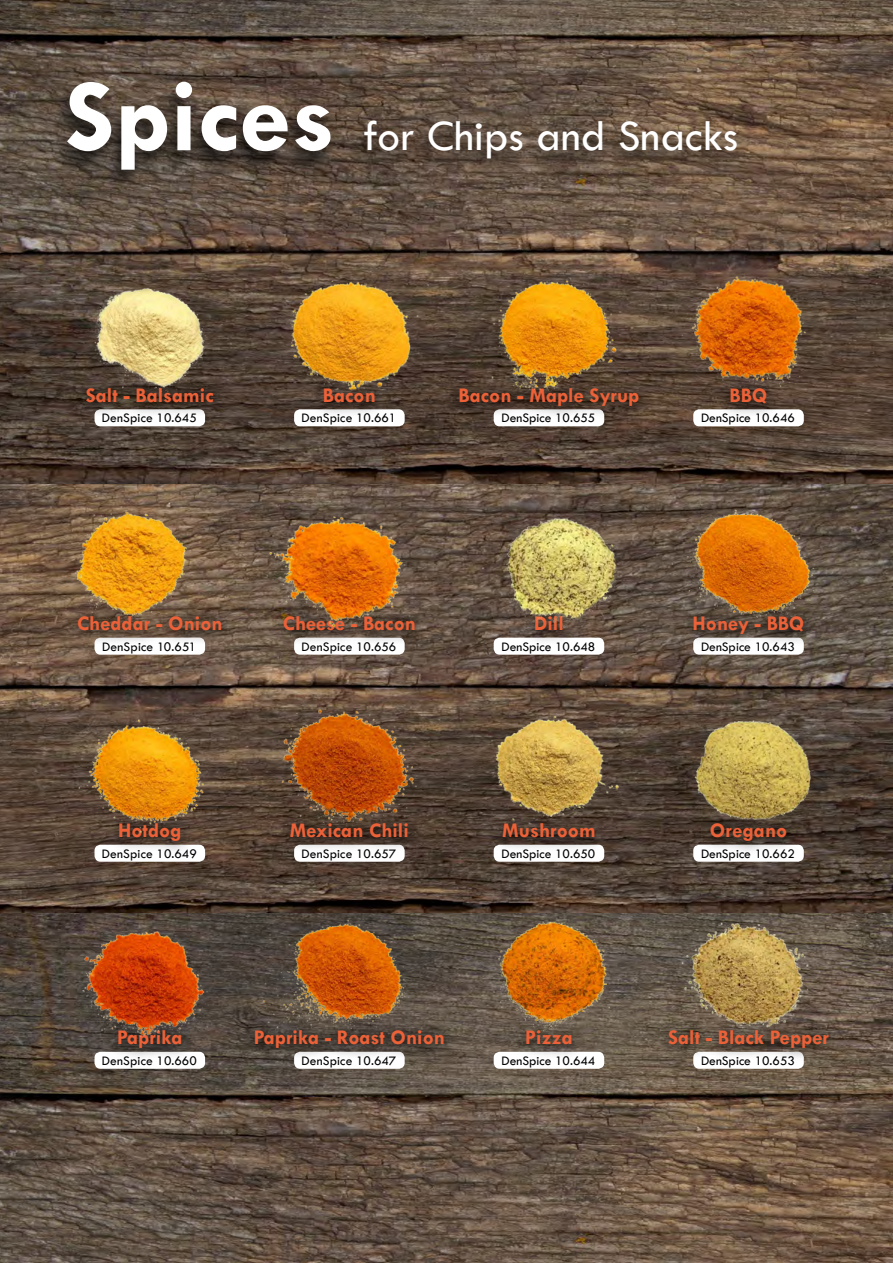
<style>
.page{position:relative;width:893px;height:1263px;background:#fff}
.page>*{position:absolute;margin:0;border:0;box-sizing:border-box;transform-origin:0 0}
.t1{font:700 105px "Tw Cen";color:#fff}
.t2{font:45px "Tw Cen";color:#fff}
.t3{font:700 21px "Tw Cen";color:#ec6138}
.t4{font:13.5px "Tw Cen";color:#000}
</style>
<div class="page">
<img style="left:0;top:913px;width:893px;height:350px">
<img style="left:0;top:483px;width:893px;height:430px">
<img style="left:0;top:0;width:893px;height:483px">
<div style="left:49px;top:80px;width:696px;height:115px;background:#000;opacity:.75"></div>
<div style="left:95px;top:409px;width:110px;height:17px;background:#fff;border-radius:6px"></div>
<svg style="left:73px;top:400px;width:153px;height:17px"></svg>
<img style="left:62px;top:283px;width:175px;height:117px">
<div style="left:95px;top:638px;width:110px;height:17px;background:#fff;border-radius:6px"></div>
<svg style="left:64px;top:605px;width:171px;height:40px"></svg>
<img style="left:49px;top:507px;width:174px;height:117px">
<div style="left:95px;top:845px;width:110px;height:17px;background:#fff;border-radius:6px"></div>
<svg style="left:106px;top:835px;width:87px;height:16px"></svg>
<img style="left:62px;top:719px;width:175px;height:116px">
<div style="left:95px;top:1052px;width:110px;height:17px;background:#fff;border-radius:6px"></div>
<svg style="left:104px;top:1036px;width:91px;height:21px"></svg>
<img style="left:73px;top:926px;width:154px;height:110px">
<div style="left:294px;top:409px;width:111px;height:17px;background:#fff;border-radius:6px"></div>
<svg style="left:310px;top:389px;width:78px;height:25px"></svg>
<img style="left:262px;top:273px;width:175px;height:116px">
<div style="left:294px;top:638px;width:111px;height:17px;background:#fff;border-radius:6px"></div>
<svg style="left:270px;top:605px;width:158px;height:40px"></svg>
<img style="left:251px;top:513px;width:175px;height:116px">
<div style="left:294px;top:845px;width:111px;height:17px;background:#fff;border-radius:6px"></div>
<svg style="left:277px;top:825px;width:144px;height:27px"></svg>
<img style="left:262px;top:708px;width:175px;height:117px">
<div style="left:294px;top:1052px;width:111px;height:17px;background:#fff;border-radius:6px"></div>
<svg style="left:241px;top:1019px;width:216px;height:43px"></svg>
<img style="left:262px;top:915px;width:175px;height:117px">
<div style="left:494px;top:409px;width:110px;height:17px;background:#fff;border-radius:6px"></div>
<svg style="left:446px;top:377px;width:206px;height:43px"></svg>
<img style="left:461px;top:274px;width:175px;height:116px">
<div style="left:494px;top:638px;width:110px;height:17px;background:#fff;border-radius:6px"></div>
<svg style="left:521px;top:629px;width:55px;height:12px"></svg>
<img style="left:481px;top:513px;width:175px;height:116px">
<div style="left:494px;top:845px;width:110px;height:17px;background:#fff;border-radius:6px"></div>
<svg style="left:490px;top:826px;width:118px;height:26px"></svg>
<img style="left:461px;top:709px;width:175px;height:117px">
<div style="left:494px;top:1052px;width:110px;height:17px;background:#fff;border-radius:6px"></div>
<svg style="left:512px;top:1033px;width:73px;height:22px"></svg>
<img style="left:461px;top:916px;width:175px;height:117px">
<div style="left:693px;top:409px;width:111px;height:17px;background:#fff;border-radius:6px"></div>
<svg style="left:717px;top:390px;width:62px;height:24px"></svg>
<img style="left:661px;top:274px;width:175px;height:116px">
<div style="left:693px;top:638px;width:111px;height:17px;background:#fff;border-radius:6px"></div>
<svg style="left:680px;top:623px;width:137px;height:25px"></svg>
<img style="left:658px;top:506px;width:175px;height:117px">
<div style="left:693px;top:845px;width:111px;height:17px;background:#fff;border-radius:6px"></div>
<svg style="left:697px;top:826px;width:103px;height:25px"></svg>
<img style="left:661px;top:709px;width:175px;height:117px">
<div style="left:693px;top:1052px;width:111px;height:17px;background:#fff;border-radius:6px"></div>
<svg style="left:656px;top:1019px;width:185px;height:43px"></svg>
<img style="left:661px;top:916px;width:175px;height:117px">
<h1 class="t1" style="left:65px;top:54px;width:272px">Spices</h1>
<h2 class="t2" style="left:363px;top:109px;width:376px">for Chips and Snacks</h2>
<h3 class="t3" style="left:86px;top:382px;width:130px">Salt - Balsamic</h3>
<p class="t4" style="left:102px;top:410px;width:97px">DenSpice 10.645</p>
<h3 class="t3" style="left:323px;top:382px;width:55px">Bacon</h3>
<p class="t4" style="left:301px;top:410px;width:97px">DenSpice 10.661</p>
<h3 class="t3" style="left:459px;top:382px;width:182px">Bacon - Maple Syrup</h3>
<p class="t4" style="left:501px;top:410px;width:95px">DenSpice 10.655</p>
<h3 class="t3" style="left:730px;top:382px;width:39px">BBQ</h3>
<p class="t4" style="left:701px;top:410px;width:95px">DenSpice 10.646</p>
<h3 class="t3" style="left:77px;top:611px;width:147px">Cheddar - Onion</h3>
<h3 class="t3" style="left:283px;top:611px;width:135px">Cheese - Bacon</h3>
<h3 class="t3" style="left:534px;top:611px;width:31px">Dill</h3>
<h3 class="t3" style="left:693px;top:611px;width:113px">Honey - BBQ</h3>
<p class="t4" style="left:102px;top:638px;width:96px">DenSpice 10.651</p>
<p class="t4" style="left:301px;top:638px;width:97px">DenSpice 10.656</p>
<p class="t4" style="left:501px;top:638px;width:95px">DenSpice 10.648</p>
<p class="t4" style="left:701px;top:638px;width:95px">DenSpice 10.643</p>
<h3 class="t3" style="left:118px;top:818px;width:65px">Hotdog</h3>
<h3 class="t3" style="left:290px;top:818px;width:120px">Mexican Chili</h3>
<h3 class="t3" style="left:502px;top:818px;width:95px">Mushroom</h3>
<h3 class="t3" style="left:710px;top:818px;width:79px">Oregano</h3>
<p class="t4" style="left:102px;top:845px;width:97px">DenSpice 10.649</p>
<p class="t4" style="left:301px;top:845px;width:97px">DenSpice 10.657</p>
<p class="t4" style="left:501px;top:845px;width:95px">DenSpice 10.650</p>
<p class="t4" style="left:701px;top:845px;width:95px">DenSpice 10.662</p>
<h3 class="t3" style="left:117px;top:1025px;width:67px">Paprika</h3>
<h3 class="t3" style="left:254px;top:1025px;width:193px">Paprika - Roast Onion</h3>
<h3 class="t3" style="left:525px;top:1025px;width:49px">Pizza</h3>
<h3 class="t3" style="left:668px;top:1025px;width:162px">Salt - Black Pepper</h3>
<p class="t4" style="left:102px;top:1052px;width:97px">DenSpice 10.660</p>
<p class="t4" style="left:301px;top:1052px;width:97px">DenSpice 10.647</p>
<p class="t4" style="left:501px;top:1052px;width:95px">DenSpice 10.644</p>
<p class="t4" style="left:701px;top:1052px;width:95px">DenSpice 10.653</p>
</div>
